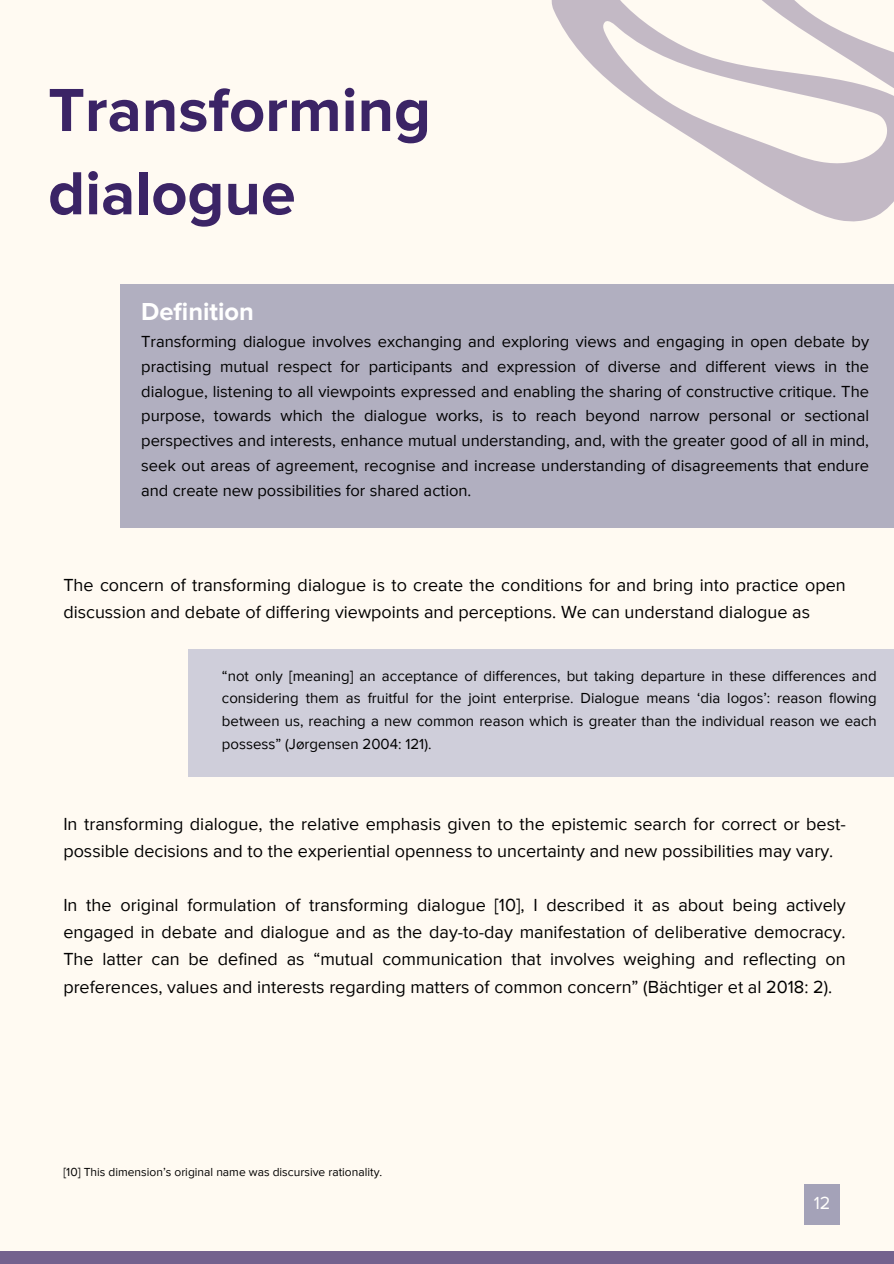
<style>
.page{position:relative;width:894px;height:1264px;background:#fff}
.page>*{position:absolute;margin:0;border:0;box-sizing:border-box;transform-origin:0 0}
.t1{font:700 63px/83.2px "Proxima Nova";color:#3b2466}
.t2{font:700 25.5px "Proxima Nova";color:#fff}
.t3{font:18px/27px "Proxima Nova";color:#000}
.t4{font:18px "Proxima Nova";color:#fff}
.t5{font:16.5px/24.8px "Proxima Nova";color:#000;text-align:justify}
.t6{font:15px/22.5px "Proxima Nova";color:#000;text-align:justify}
.t7{font:12px "Proxima Nova";color:#000}
</style>
<div class="page">
<div style="left:0;top:0;width:893px;height:1263px;background:#fffaf2"></div>
<div style="left:120px;top:285px;width:773px;height:243px;background:#b1afc0"></div>
<div style="left:188px;top:649px;width:705px;height:128px;background:#cfceda"></div>
<div style="left:0;top:1251px;width:893px;height:12px;background:#74628e"></div>
<div style="left:804px;top:1184px;width:35px;height:40px;background:#a4a2b8"></div>
<svg style="left:551px;top:0;width:342px;height:222px"></svg>
<svg style="left:670px;top:0;width:223px;height:162px"></svg>
<p class="t1" style="left:48px;top:71px;width:384px">Transforming dialogue</p>
<h1 class="t2" style="left:141px;top:299px;width:114px">Definition</h1>
<p class="t5" style="left:141px;top:330px;width:729px">Transforming dialogue involves exchanging and exploring views and engaging in open debate by practising mutual respect for participants and expression of diverse and different views in the dialogue, listening to all viewpoints expressed and enabling the sharing of constructive critique. The purpose, towards which the dialogue works, is to reach beyond narrow personal or sectional perspectives and interests, enhance mutual understanding, and, with the greater good of all in mind, seek out areas of agreement, recognise and increase understanding of disagreements that endure and create new possibilities for shared action.</p>
<h2 class="t3" style="left:63px;top:572px;width:783px">The concern of transforming dialogue is to create the conditions for and bring into practice open discussion and debate of differing viewpoints and perceptions. We can understand dialogue as</h2>
<h3 class="t6" style="left:222px;top:665px;width:656px">“not only [meaning] an acceptance of differences, but taking departure in these differences and considering them as fruitful for the joint enterprise. Dialogue means ‘dia logos’: reason flowing between us, reaching a new common reason which is greater than the individual reason we each possess” (Jørgensen 2004: 121).</h3>
<h3 class="t3" style="left:63px;top:811px;width:783px">In transforming dialogue, the relative emphasis given to the epistemic search for correct or best&shy;possible decisions and to the experiential openness to uncertainty and new possibilities may vary.</h3>
<h4 class="t3" style="left:63px;top:892px;width:783px;text-align:justify">In the original formulation of transforming dialogue [10], I described it as about being actively engaged in debate and dialogue and as the day-to-day manifestation of deliberative democracy.<br>The latter can be defined as “mutual communication that involves weighing and reflecting on preferences, values and interests regarding matters of common concern” (Bächtiger et al 2018: 2).</h4>
<h3 class="t7" style="left:63px;top:1166px;width:320px">[10] This dimension’s original name was discursive rationality.</h3>
<p class="t4" style="left:813px;top:1194px;width:18px">12</p>
</div>
